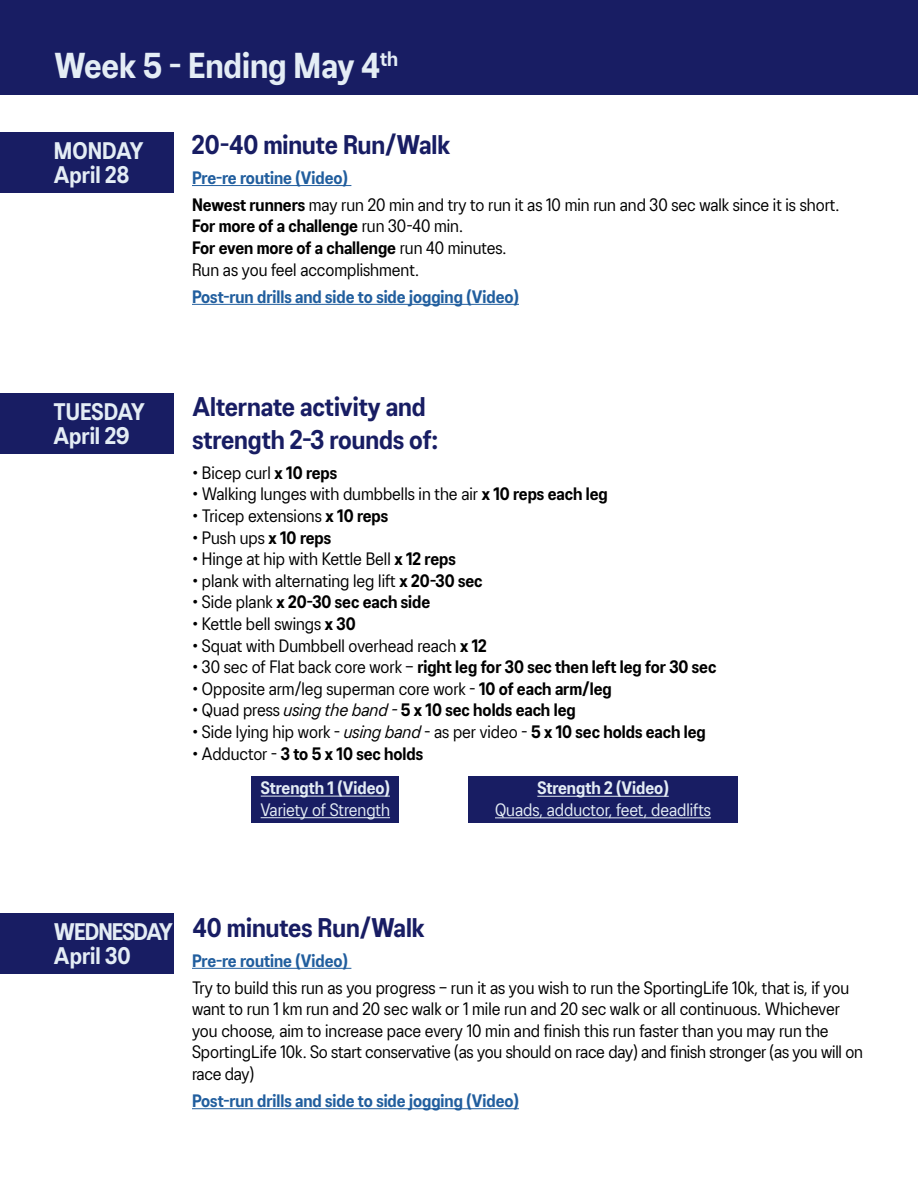
<style>
.page{position:relative;width:918px;height:1188px;background:#fff}
.page>*{position:absolute;margin:0;border:0;box-sizing:border-box;transform-origin:0 0}
.t1{font:700 36px "ASICS Font 3.0";color:#e4edf5}
.t2{font:700 27px/32.4px "ASICS Font 3.0";color:#181d63}
.t3{font:700 24px/24px "ASICS Font 3.0";color:#e4edf5}
.t4{font:700 24px/24px "ASICS Font 3.0";letter-spacing:-.04em;color:#e4edf5}
.t5{font:18px/21.6px "ASICS Font 3.0";color:#000}
.t6{font:700 18px "ASICS Font 3.0";color:#000}
.t7{font:700 18px "ASICS Font 3.0";color:#215e9e}
.t8{font:18px "ASICS Font 3.0";color:#e4edf5}
.t9{font:700 18px "ASICS Font 3.0";color:#e4edf5}
.s1{font-weight:700;color:#215e9e}
.s2{font-weight:700}
.s3{font-weight:400}
.s4{font-weight:400;font-style:italic}
.s5{font-style:italic}
</style>
<div class="page">
<div style="left:0;top:132px;width:174px;height:60px;background:#181d63"></div>
<div style="left:0;top:393px;width:174px;height:61px;background:#181d63"></div>
<div style="left:0;top:914px;width:174px;height:60px;background:#181d63"></div>
<div style="left:0;top:0;width:918px;height:94px;background:#181d63"></div>
<hr style="left:192px;top:185px;width:159px;height:1px;background:#215e9e">
<hr style="left:192px;top:304px;width:327px;height:1px;background:#215e9e">
<hr style="left:192px;top:968px;width:159px;height:1px;background:#215e9e">
<hr style="left:192px;top:1108px;width:327px;height:1px;background:#215e9e">
<div style="left:251px;top:777px;width:148px;height:46px;background:#181d63"></div>
<div style="left:468px;top:777px;width:270px;height:46px;background:#181d63"></div>
<hr style="left:261px;top:796px;width:129px;height:1px;background:#e4edf5">
<hr style="left:261px;top:817px;width:129px;height:1px;background:#e4edf5">
<hr style="left:537px;top:796px;width:132px;height:1px;background:#e4edf5">
<hr style="left:495px;top:817px;width:216px;height:1px;background:#e4edf5">
<h1 class="t1" style="left:54px;top:43px;width:346px">Week 5 - Ending May 4<sup>th</sup></h1>
<h3 class="t3" style="left:54px;top:137px;width:91px">MONDAY<br>April 28</h3>
<h3 class="t3" style="left:54px;top:399px;width:93px">TUESDAY<br>April 29</h3>
<h2 class="t2" style="left:192px;top:127px;width:260px">20-40 minute Run/Walk</h2>
<p class="t5" style="left:192px;top:163px;width:649px;line-height:27px"><span class="s1">Pre-re routine (Video)<br></span><span class="s2">Newest runners</span> may run 20 min and try to run it as 10 min run and 30 sec walk since it is short.</p>
<p class="t5" style="left:192px;top:215px;width:316px"><span class="s2">For more of a challenge</span> run 30-40 min.<br><span class="s2">For even more of a challenge</span> run 40 minutes.<br>Run as you feel accomplishment.</p>
<p class="t7" style="left:192px;top:285px;width:328px">Post-run drills and side to side jogging (Video)</p>
<h2 class="t2" style="left:192px;top:390px;width:247px">Alternate activity and strength 2-3 rounds of:</h2>
<p class="t5" style="left:192px;top:461px;width:146px">• Bicep curl <span class="s2">x 10 reps</span></p>
<p class="t5" style="left:192px;top:483px;width:417px">• Walking lunges with dumbbells in the air <span class="s2">x 10 reps each leg</span></p>
<p class="t5" style="left:192px;top:504px;width:197px">• Tricep extensions <span class="s2">x 10 reps</span></p>
<p class="t5" style="left:192px;top:526px;width:140px">• Push ups <span class="s2">x 10 reps</span></p>
<p class="t5" style="left:192px;top:547px;width:265px">• Hinge at hip with Kettle Bell <span class="s2">x 12 reps</span></p>
<p class="t5" style="left:192px;top:569px;width:291px">• plank with alternating leg lift <span class="s2">x 20-30 sec</span></p>
<p class="t6" style="left:192px;top:591px;width:239px"><span class="s3">• Side plank</span> x 20-30 sec each side</p>
<p class="t5" style="left:192px;top:612px;width:165px">• Kettle bell swings <span class="s2">x 30</span></p>
<p class="t5" style="left:192px;top:634px;width:296px">• Squat with Dumbbell overhead reach <span class="s2">x 12</span></p>
<p class="t6" style="left:192px;top:655px;width:525px"><span class="s3">• 30 sec of Flat back core work –</span> right leg for 30 sec then left leg for 30 sec</p>
<p class="t5" style="left:192px;top:677px;width:421px">• Opposite arm/leg superman core work - <span class="s2">10 of each arm/leg</span></p>
<p class="t6" style="left:192px;top:699px;width:385px"><span class="s3">• Quad press</span> <span class="s4">using the band -</span> 5 x 10 sec holds each leg</p>
<p class="t5" style="left:192px;top:720px;width:515px">• Side lying hip work - <span class="s5">using band</span> - as per video - <span class="s2">5 x 10 sec holds each leg</span></p>
<p class="t6" style="left:192px;top:742px;width:232px"><span class="s3">• Adductor -</span> 3 to 5 x 10 sec holds</p>
<p class="t9" style="left:261px;top:777px;width:131px">Strength 1 (Video)</p>
<p class="t8" style="left:261px;top:798px;width:131px">Variety of Strength</p>
<p class="t9" style="left:537px;top:777px;width:133px">Strength 2 (Video)</p>
<p class="t8" style="left:495px;top:798px;width:217px">Quads, adductor, feet, deadlifts</p>
<h3 class="t4" style="left:54px;top:919px;width:120px">WEDNESDAY<br>April 30</h3>
<h2 class="t2" style="left:193px;top:910px;width:233px">40 minutes Run/Walk</h2>
<p class="t7" style="left:192px;top:949px;width:158px">Pre-re routine (Video)</p>
<p class="t5" style="left:192px;top:976px;width:673px">Try to build this run as you progress – run it as you wish to run the SportingLife 10k, that is, if you want to run 1 km run and 20 sec walk or 1 mile run and 20 sec walk or all continuous. Whichever you choose, aim to increase pace every 10 min and finish this run faster than you may run the SportingLife 10k. So start conservative (as you should on race day) and finish stronger (as you will on race day)</p>
<p class="t7" style="left:192px;top:1089px;width:328px">Post-run drills and side to side jogging (Video)</p>
</div>
